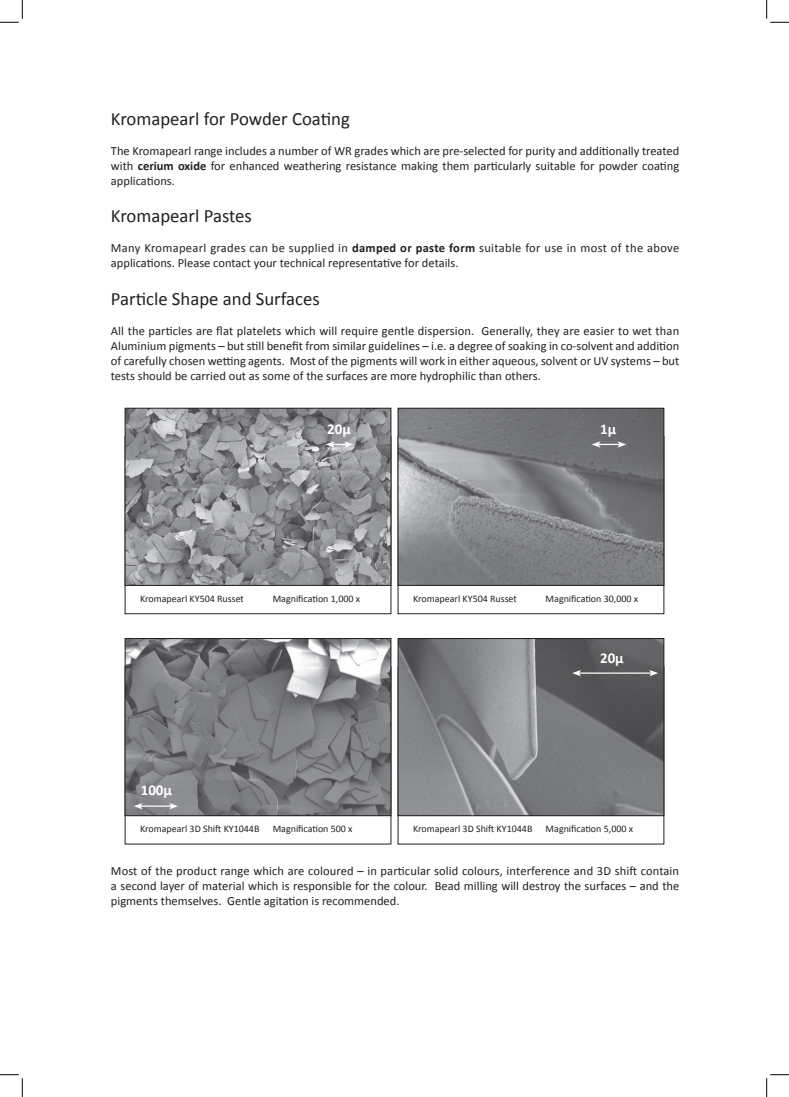
<style>
.page{position:relative;width:789px;height:1097px;background:#fff}
.page>*{position:absolute;margin:0;border:0;box-sizing:border-box;transform-origin:0 0}
.t1{font:18.75px "Calibri";color:#231f20}
.t2{font:700 15px "Calibri";color:#fff}
.t3{font:12.5px/15px "Calibri";color:#231f20;text-align:justify}
.t4{font:10px "Calibri";color:#231f20}
.s1{font-weight:700}
</style>
<div class="page">
<img style="left:127px;top:410px;width:262px;height:174px">
<div style="left:125px;top:408px;width:266px;height:178px;border:1px solid #231f20"></div>
<img style="left:127px;top:640px;width:262px;height:174px">
<div style="left:125px;top:638px;width:266px;height:178px;border:1px solid #231f20"></div>
<img style="left:400px;top:410px;width:262px;height:174px">
<div style="left:398px;top:408px;width:266px;height:178px;border:1px solid #231f20"></div>
<img style="left:400px;top:640px;width:262px;height:174px">
<div style="left:398px;top:638px;width:266px;height:178px;border:1px solid #231f20"></div>
<svg style="left:326px;top:441px;width:27px;height:7px"></svg>
<svg style="left:591px;top:441px;width:35px;height:7px"></svg>
<hr style="left:141px;top:805px;width:30px;height:2px;background:#fff">
<svg style="left:134px;top:803px;width:8px;height:6px"></svg>
<svg style="left:169px;top:803px;width:9px;height:6px"></svg>
<hr style="left:579px;top:672px;width:72px;height:2px;background:#fff">
<svg style="left:572px;top:670px;width:9px;height:6px"></svg>
<svg style="left:649px;top:670px;width:9px;height:6px"></svg>
<svg style="left:0;top:0;width:23px;height:23px"></svg>
<svg style="left:0;top:1074px;width:23px;height:23px"></svg>
<svg style="left:766px;top:0;width:23px;height:23px"></svg>
<svg style="left:766px;top:1074px;width:23px;height:23px"></svg>
<h1 class="t1" style="left:111px;top:107px;width:240px">Kromapearl for Powder Coating</h1>
<p class="t3" style="left:111px;top:143px;width:570px">The Kromapearl range includes a number of WR grades which are pre-selected for purity and additionally treated with <span class="s1">cerium oxide</span> for enhanced weathering resistance making them particularly suitable for powder coating applications.</p>
<h1 class="t1" style="left:111px;top:205px;width:142px">Kromapearl Pastes</h1>
<p class="t3" style="left:111px;top:240px;width:570px">Many Kromapearl grades can be supplied in <span class="s1">damped or paste form</span> suitable for use in most of the above applications. Please contact your technical representative for details.</p>
<h1 class="t1" style="left:111px;top:287px;width:210px">Particle Shape and Surfaces</h1>
<p class="t3" style="left:111px;top:323px;width:570px">All the particles are flat platelets which will require gentle dispersion. Generally, they are easier to wet than Aluminium pigments – but still benefit from similar guidelines – i.e. a degree of soaking in co-solvent and addition of carefully chosen wetting agents. Most of the pigments will work in either aqueous, solvent or UV systems – but tests should be carried out as some of the surfaces are more hydrophilic than others.</p>
<p class="t2" style="left:327px;top:420px;width:25px">20μ</p>
<p class="t2" style="left:600px;top:420px;width:18px">1μ</p>
<p class="t4" style="left:140px;top:592px;width:105px">Kromapearl KY504 Russet</p>
<p class="t4" style="left:273px;top:592px;width:89px">Magnification 1,000 x</p>
<p class="t4" style="left:413px;top:592px;width:105px">Kromapearl KY504 Russet</p>
<p class="t4" style="left:545px;top:592px;width:94px">Magnification 30,000 x</p>
<p class="t2" style="left:141px;top:781px;width:33px">100μ</p>
<p class="t2" style="left:600px;top:648px;width:25px">20μ</p>
<p class="t4" style="left:140px;top:822px;width:121px">Kromapearl 3D Shift KY1044B</p>
<p class="t4" style="left:273px;top:822px;width:81px">Magnification 500 x</p>
<p class="t4" style="left:413px;top:822px;width:121px">Kromapearl 3D Shift KY1044B</p>
<p class="t4" style="left:545px;top:822px;width:89px">Magnification 5,000 x</p>
<p class="t3" style="left:111px;top:863px;width:570px">Most of the product range which are coloured – in particular solid colours, interference and 3D shift contain a second layer of material which is responsible for the colour. Bead milling will destroy the surfaces – and the pigments themselves. Gentle agitation is recommended.</p>
</div>
